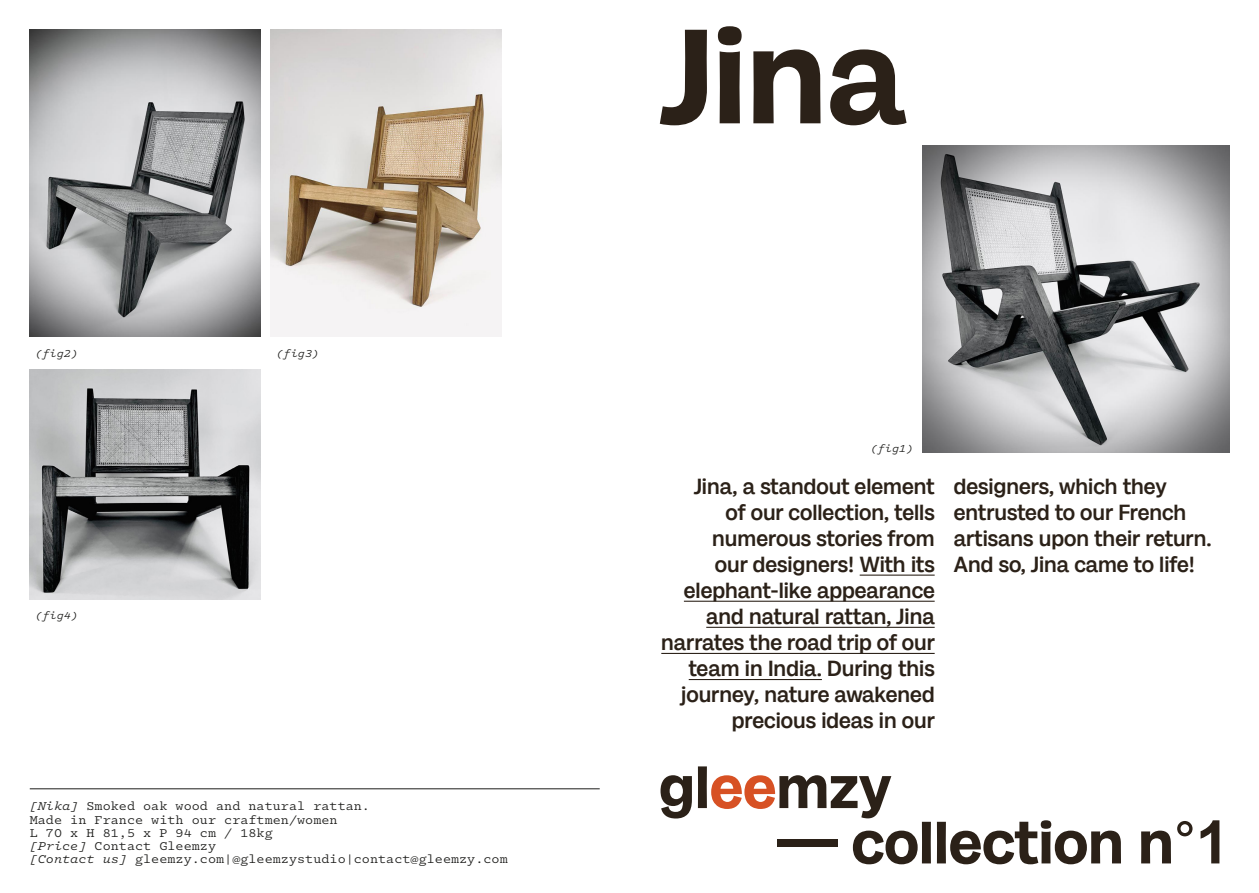
<style>
.page{position:relative;width:1259px;height:893px;background:#fff}
.page>*{position:absolute;margin:0;border:0;box-sizing:border-box;transform-origin:0 0}
.t1{font:700 135px "Milligram Trial";color:#2b2118}
.t2{font:700 60px "Milligram Trial";color:#2b2118}
.t3{font:500 21.75px/26.1px "Milligram Trial";color:#2b2118;text-align:right}
.t4{font:13.5px/13.2px "Logic Monospace";color:#1d1d1b}
.t5{font:italic 12px "Logic Monospace";color:#1d1d1b}
.s1{font-style:italic}
.s2{color:#d75124}
.s3{font-family:"Arial"}
</style>
<div class="page">
<hr style="left:30px;top:788px;width:570px;height:1px;background:#1d1d1b">
<img style="left:30px;top:370px;width:230px;height:229px">
<img style="left:30px;top:30px;width:230px;height:307px">
<img style="left:271px;top:30px;width:230px;height:307px">
<img style="left:922px;top:146px;width:307px;height:307px">
<hr style="left:859px;top:575px;width:75px;height:1px;background:#2b2118">
<hr style="left:684px;top:601px;width:250px;height:1px;background:#2b2118">
<hr style="left:706px;top:627px;width:228px;height:1px;background:#2b2118">
<hr style="left:661px;top:653px;width:273px;height:1px;background:#2b2118">
<hr style="left:689px;top:679px;width:133px;height:1px;background:#2b2118">
<p class="t5" style="left:35px;top:346px;width:45px">(fig2)</p>
<p class="t5" style="left:276px;top:346px;width:45px">(fig3)</p>
<p class="t5" style="left:35px;top:608px;width:45px">(fig4)</p>
<p class="t4" style="left:30px;top:800px;width:342px"><span class="s1">[Nika]</span> Smoked oak wood and natural rattan.<br>Made in France with our craftmen/women</p>
<p class="t4" style="left:30px;top:826px;width:245px">L 70 x H 81,5 x P 94 cm / 18kg</p>
<p class="t4" style="left:30px;top:839px;width:188px"><span class="s1">[Price]</span> Contact Gleemzy</p>
<p class="t4" style="left:30px;top:852px;width:479px"><span class="s1">[Contact us]</span> gleemzy.com|@gleemzystudio|contact@gleemzy.com</p>
<p class="t1" style="left:659px;top:-17px;width:248px">Jina</p>
<p class="t5" style="left:870px;top:441px;width:45px">(fig1)</p>
<p class="t3" style="left:661px;top:471px;width:275px">Jina, a standout element<br>of our collection, tells numerous stories from<br>our designers! With its elephant-like appearance and natural rattan, Jina narrates the road trip of our team in India. During this journey, nature awakened precious ideas in our</p>
<p class="t3" style="left:954px;top:471px;width:259px;text-align:left">designers, which they entrusted to our French artisans upon their return.<br>And so, Jina came to life!</p>
<p class="t2" style="left:659px;top:746px;width:234px">gl<span class="s2">ee</span>mzy</p>
<p class="t2" style="left:778px;top:801px;width:453px">— collection n°<span class="s3">1</span></p>
</div>
